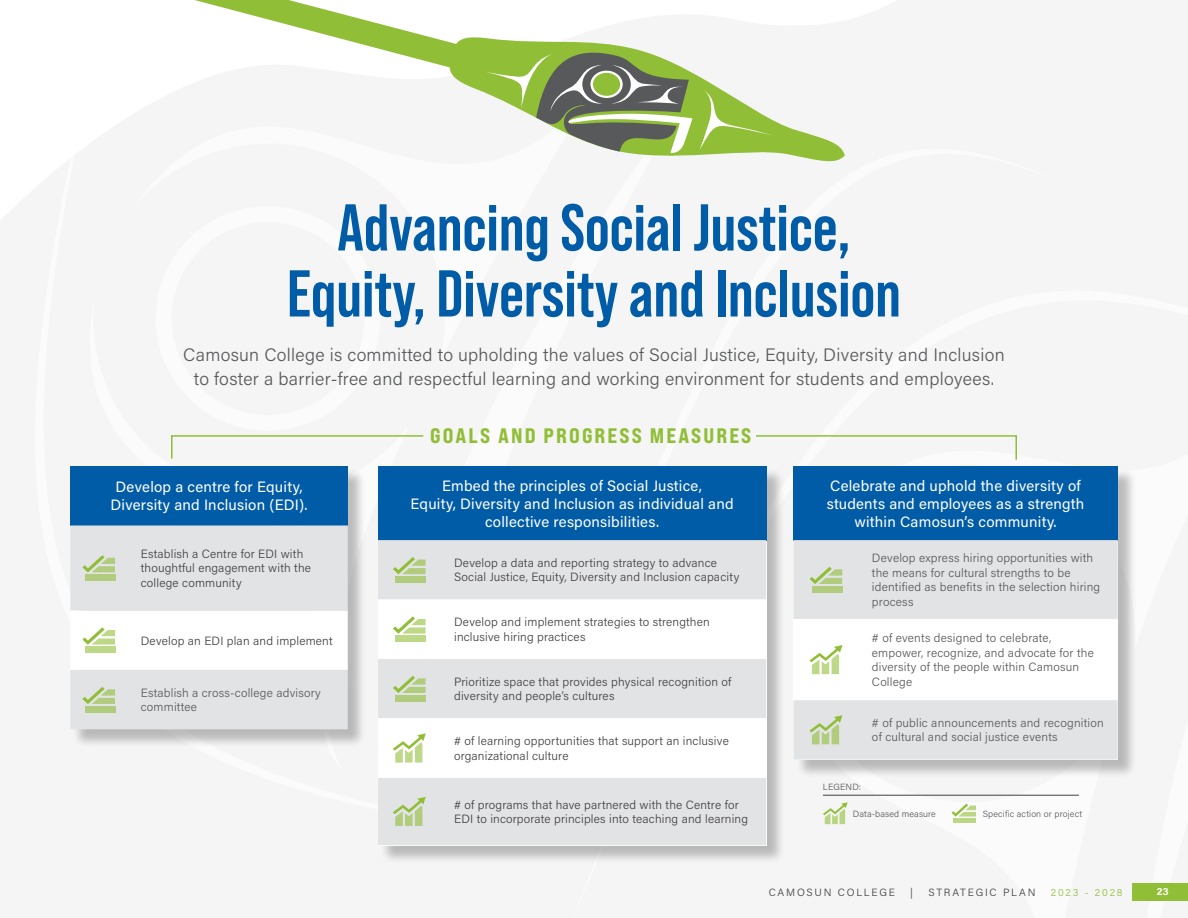
<style>
.page{position:relative;width:1188px;height:918px;background:#fff}
.page>*{position:absolute;margin:0;border:0;box-sizing:border-box;transform-origin:0 0}
.t1{font:700 66px/66px "Bebas Neue Pro";color:#005ca6;text-align:center}
.t2{font:21px "Bebas Neue Pro Exp Eb";letter-spacing:.1em;color:#91be37}
.t3{font:300 18px/24px "Acumin Pro";letter-spacing:.015em;color:#58595b;text-align:center}
.t4{font:15px/18px "Acumin Pro";letter-spacing:.015em;color:#fff;text-align:center}
.t5{font:300 12px/14.4px "Acumin Pro";letter-spacing:.015em;color:#414042}
.t6{font:300 12px/14.4px "Acumin Pro";letter-spacing:.015em;color:#58595b}
.t7{font:300 10.5px "Acumin Pro";letter-spacing:.17em;color:#414042}
.t8{font:300 10.5px "Acumin Pro";letter-spacing:.17em;color:#91be37}
.t9{font:700 10.5px "Acumin Pro";color:#fff}
.t10{font:300 9px "Acumin Pro";letter-spacing:.015em;color:#58595b}
</style>
<div class="page">
<div style="left:1132px;top:883px;width:56px;height:17px;background:#91be37"></div>
<svg style="left:195px;top:0;width:650px;height:162px;fill:#f5f5f5"></svg>
<svg style="left:700px;top:88px;width:72px;height:62px"></svg>
<svg style="left:484px;top:46px;width:208px;height:110px"></svg>
<div style="left:593px;top:73px;width:27px;height:23px;background:#91be37;border-radius:50%"></div>
<div style="left:72px;top:468px;width:295px;height:280px;background:#000;opacity:.25"></div>
<div style="left:70px;top:466px;width:278px;height:59px;background:#005ca6"></div>
<div style="left:70px;top:525px;width:278px;height:204px;background:#e2e3e4"></div>
<div style="left:85px;top:575px;width:30px;height:6px;background:#b1cc7c"></div>
<svg style="left:82px;top:555px;width:33px;height:18px"></svg>
<svg style="left:70px;top:611px;width:278px;height:59px"></svg>
<div style="left:85px;top:706px;width:30px;height:6px;background:#b1cc7c"></div>
<svg style="left:82px;top:687px;width:33px;height:17px"></svg>
<div style="left:795px;top:468px;width:342px;height:310px;background:#000;opacity:.25"></div>
<div style="left:793px;top:466px;width:325px;height:74px;background:#005ca6"></div>
<div style="left:793px;top:540px;width:325px;height:220px;background:#e2e3e4"></div>
<div style="left:812px;top:586px;width:30px;height:6px;background:#b1cc7c"></div>
<svg style="left:810px;top:567px;width:32px;height:17px"></svg>
<svg style="left:793px;top:619px;width:325px;height:81px"></svg>
<svg style="left:809px;top:715px;width:33px;height:29px"></svg>
<div style="left:380px;top:468px;width:406px;height:397px;background:#000;opacity:.25"></div>
<div style="left:378px;top:466px;width:388px;height:74px;background:#005ca6"></div>
<div style="left:378px;top:540px;width:388px;height:305px;background:#e2e3e4"></div>
<svg style="left:378px;top:600px;width:388px;height:178px"></svg>
<div style="left:395px;top:576px;width:31px;height:7px;background:#b1cc7c"></div>
<svg style="left:393px;top:557px;width:33px;height:17px"></svg>
<div style="left:395px;top:636px;width:31px;height:6px;background:#bdd887"></div>
<svg style="left:393px;top:616px;width:33px;height:18px"></svg>
<div style="left:395px;top:695px;width:31px;height:6px;background:#b1cc7c"></div>
<svg style="left:393px;top:676px;width:33px;height:17px"></svg>
<svg style="left:393px;top:733px;width:33px;height:30px"></svg>
<svg style="left:393px;top:797px;width:33px;height:29px"></svg>
<svg style="left:171px;top:435px;width:253px;height:24px"></svg>
<svg style="left:756px;top:435px;width:261px;height:25px"></svg>
<div style="left:953px;top:818px;width:23px;height:5px;background:#bbd685"></div>
<svg style="left:952px;top:804px;width:24px;height:13px"></svg>
<svg style="left:823px;top:802px;width:25px;height:22px"></svg>
<hr style="left:823px;top:795px;width:256px;height:1px;background:#414042">
<h1 class="t1" style="left:287px;top:194px;width:615px">Advancing Social Justice,<br>Equity, Diversity and Inclusion</h1>
<h3 class="t3" style="left:183px;top:342px;width:823px">Camosun College is committed to upholding the values of Social Justice, Equity, Diversity and Inclusion to foster a barrier-free and respectful learning and working environment for students and employees.</h3>
<p class="t4" style="left:111px;top:477px;width:199px">Develop a centre for Equity,<br>Diversity and Inclusion (EDI).</p>
<p class="t5" style="left:141px;top:546px;width:172px">Establish a Centre for EDI with thoughtful engagement with the college community</p>
<p class="t5" style="left:141px;top:633px;width:193px">Develop an EDI plan and implement</p>
<p class="t6" style="left:141px;top:685px;width:182px">Establish a cross-college advisory committee</p>
<h2 class="t2" style="left:430px;top:422px;width:323px">GOALS AND PROGRESS MEASURES</h2>
<p class="t4" style="left:410px;top:476px;width:325px">Embed the principles of Social Justice,<br>Equity, Diversity and Inclusion as individual and collective responsibilities.</p>
<p class="t5" style="left:454px;top:555px;width:287px">Develop a data and reporting strategy to advance<br>Social Justice, Equity, Diversity and Inclusion capacity</p>
<p class="t5" style="left:454px;top:615px;width:257px">Develop and implement strategies to strengthen inclusive hiring practices</p>
<p class="t5" style="left:454px;top:674px;width:279px">Prioritize space that provides physical recognition of diversity and people’s cultures</p>
<p class="t5" style="left:454px;top:733px;width:276px"># of learning opportunities that support an inclusive organizational culture</p>
<p class="t5" style="left:454px;top:797px;width:295px"># of programs that have partnered with the Centre for<br>EDI to incorporate principles into teaching and learning</p>
<p class="t4" style="left:827px;top:476px;width:259px">Celebrate and uphold the diversity of students and employees as a strength within Camosun’s community.</p>
<p class="t6" style="left:872px;top:551px;width:230px">Develop express hiring opportunities with the means for cultural strengths to be identified as benefits in the selection hiring process</p>
<p class="t6" style="left:872px;top:631px;width:223px"># of events designed to celebrate, empower, recognize, and advocate for the diversity of the people within Camosun<br>College</p>
<p class="t6" style="left:872px;top:715px;width:233px"># of public announcements and recognition of cultural and social justice events</p>
<p class="t10" style="left:823px;top:780px;width:40px">LEGEND:</p>
<p class="t10" style="left:853px;top:807px;width:84px">Data-based measure</p>
<p class="t10" style="left:983px;top:807px;width:101px">Specific action or project</p>
<p class="t7" style="left:769px;top:885px;width:128px">CAMOSUN COLLEGE</p>
<p class="t7" style="left:910px;top:885px;width:4px">|</p>
<p class="t7" style="left:928px;top:885px;width:109px">STRATEGIC PLAN</p>
<p class="t8" style="left:1051px;top:885px;width:73px">2023 - 2028</p>
<p class="t9" style="left:1157px;top:884px;width:13px">23</p>
</div>
